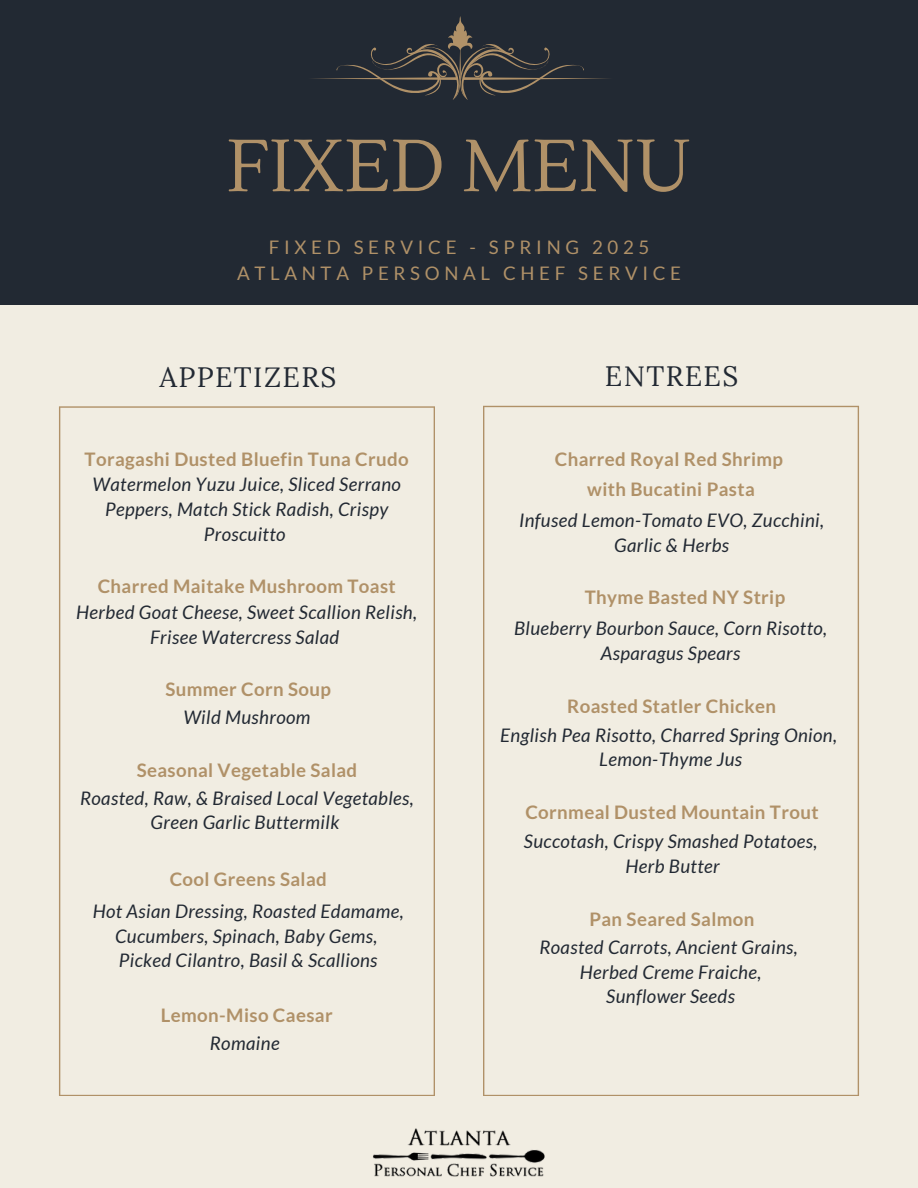
<style>
.page{position:relative;width:918px;height:1188px;background:#f1ede2}
.page>*{position:absolute;margin:0;border:0;box-sizing:border-box;transform-origin:0 0}
.t1{font:73.35px "Lustria";color:#b09168}
.t2{font:28.05px "Lora";letter-spacing:.05em;color:#222933}
.t3{font:italic 18.75px/24.8px "Lato";letter-spacing:.02em;color:#222933;text-align:center}
.t4{font:700 18.75px/30.3px "Lato";letter-spacing:.02em;color:#b09168;text-align:center}
.t5{font:18.75px/25.8px "Lato";letter-spacing:.25em;color:#b09168;text-align:center}
</style>
<div class="page">
<div style="left:0;top:0;width:918px;height:305px;background:#222933"></div>
<svg style="left:312px;top:16px;width:297px;height:84px"></svg>
<svg style="left:59px;top:406px;width:376px;height:690px"></svg>
<svg style="left:483px;top:406px;width:376px;height:690px"></svg>
<img style="left:343px;top:1037px;width:232px;height:140px">
<p class="t1" style="left:227px;top:121px;width:466px">FIXED MENU</p>
<p class="t5" style="left:237px;top:234px;width:445px">FIXED SERVICE - SPRING 2025<br>ATLANTA PERSONAL CHEF SERVICE</p>
<h1 class="t2" style="left:159px;top:359px;width:178px">APPETIZERS</h1>
<h3 class="t4" style="left:85px;top:443px;width:326px">Toragashi Dusted Bluefin Tuna Crudo</h3>
<h2 class="t3" style="left:93px;top:472px;width:310px">Watermelon Yuzu Juice, Sliced Serrano<br>Peppers, Match Stick Radish, Crispy<br>Proscuitto</h2>
<h4 class="t4" style="left:98px;top:571px;width:300px">Charred Maitake Mushroom Toast</h4>
<p class="t3" style="left:76px;top:600px;width:342px">Herbed Goat Cheese, Sweet Scallion Relish,</p>
<h4 class="t3" style="left:150px;top:625px;width:191px">Frisee Watercress Salad</h4>
<p class="t4" style="left:165px;top:674px;width:167px">Summer Corn Soup</p>
<p class="t3" style="left:183px;top:705px;width:129px">Wild Mushroom</p>
<h4 class="t4" style="left:137px;top:754px;width:222px">Seasonal Vegetable Salad</h4>
<p class="t3" style="left:80px;top:785px;width:335px">Roasted, Raw, &amp; Braised Local Vegetables,</p>
<p class="t3" style="left:151px;top:810px;width:190px">Green Garlic Buttermilk</p>
<h4 class="t4" style="left:170px;top:864px;width:159px">Cool Greens Salad</h4>
<p class="t3" style="left:93px;top:898px;width:312px">Hot Asian Dressing, Roasted Edamame,<br>Cucumbers, Spinach, Baby Gems,</p>
<p class="t3" style="left:119px;top:948px;width:260px">Picked Cilantro, Basil &amp; Scallions</p>
<p class="t4" style="left:161px;top:1000px;width:173px">Lemon-Miso Caesar</p>
<h4 class="t3" style="left:210px;top:1031px;width:71px">Romaine</h4>
<h2 class="t2" style="left:605px;top:358px;width:135px">ENTREES</h2>
<h4 class="t4" style="left:555px;top:443px;width:230px">Charred Royal Red Shrimp with Bucatini Pasta</h4>
<p class="t3" style="left:519px;top:507px;width:307px">Infused Lemon-Tomato EVO, Zucchini,<br>Garlic &amp; Herbs</p>
<p class="t4" style="left:585px;top:582px;width:202px">Thyme Basted NY Strip</p>
<h4 class="t3" style="left:514px;top:615px;width:315px">Blueberry Bourbon Sauce, Corn Risotto,<br>Asparagus Spears</h4>
<p class="t4" style="left:567px;top:690px;width:210px">Roasted Statler Chicken</p>
<p class="t3" style="left:500px;top:722px;width:338px">English Pea Risotto, Charred Spring Onion,</p>
<h4 class="t3" style="left:599px;top:747px;width:144px">Lemon-Thyme Jus</h4>
<p class="t4" style="left:525px;top:797px;width:295px">Cornmeal Dusted Mountain Trout</p>
<h4 class="t3" style="left:524px;top:828px;width:295px">Succotash, Crispy Smashed Potatoes,</h4>
<p class="t3" style="left:626px;top:853px;width:96px">Herb Butter</p>
<p class="t4" style="left:589px;top:903px;width:167px">Pan Seared Salmon</p>
<h4 class="t3" style="left:539px;top:934px;width:260px">Roasted Carrots, Ancient Grains,</h4>
<p class="t3" style="left:580px;top:959px;width:183px">Herbed Creme Fraiche,</p>
<p class="t3" style="left:606px;top:984px;width:130px">Sunflower Seeds</p>
</div>
